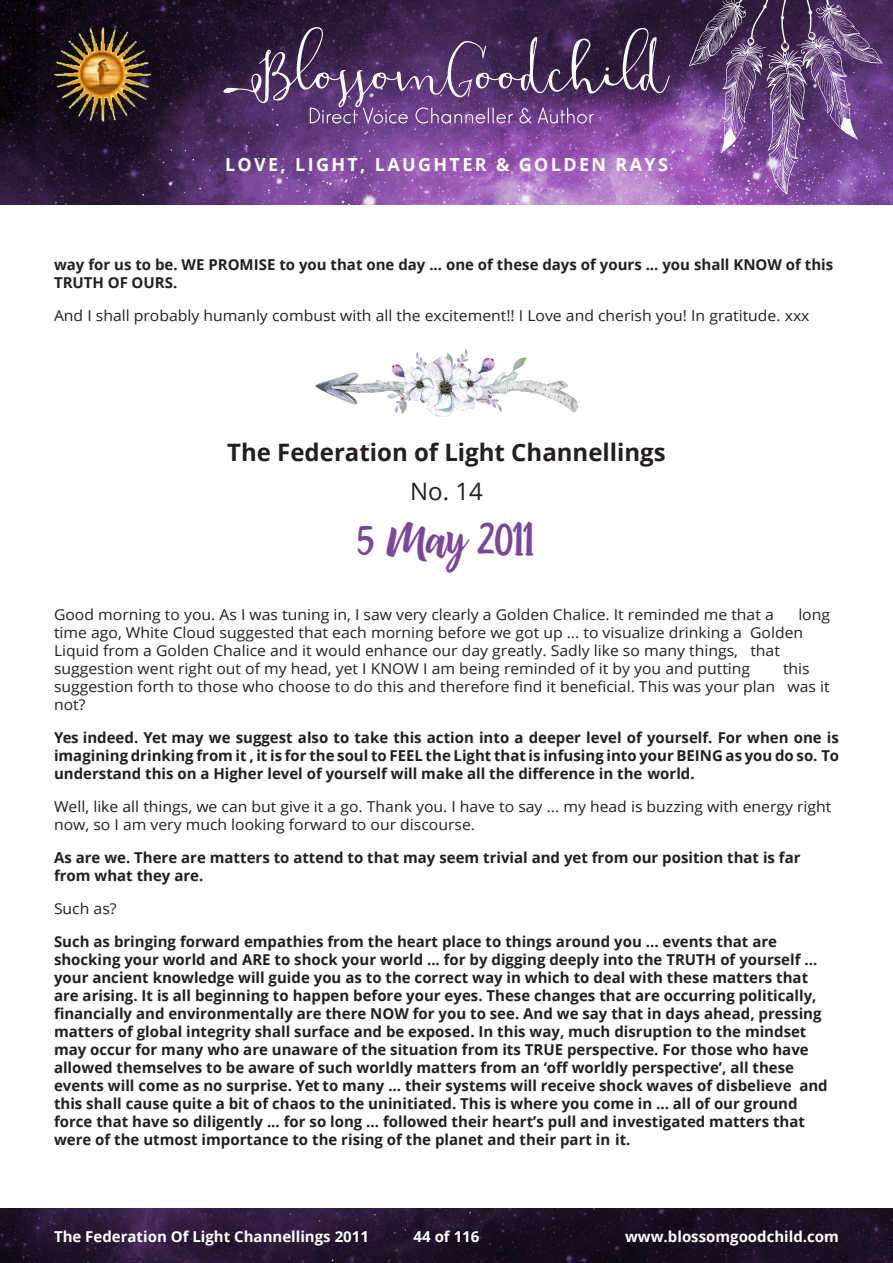
<style>
.page{position:relative;width:893px;height:1263px;background:#fff}
.page>*{position:absolute;margin:0;border:0;box-sizing:border-box;transform-origin:0 0}
.Headings{font:45px "bhatoshine";color:#7a4699}
.t1{font:700 24px "Open Sans";color:#231f20}
.t2{font:24px "Open Sans";color:#231f20}
.t3{font:700 18px "Open Sans";letter-spacing:.13em;color:#fff}
.Body_Text{font:700 15px/18px "Open Sans";color:#231f20}
.Body_Text-2{font:15px/18px "Open Sans";color:#231f20;scale:1.05 1}
.t4{font:700 15px "Open Sans";color:#fff}
</style>
<div class="page">
<img style="left:0;top:0;width:893px;height:205px">
<svg style="left:223px;top:27px;width:447px;height:97px;background:#5a3f6c"></svg>
<img style="left:54px;top:27px;width:97px;height:97px">
<svg style="left:689px;top:0;width:194px;height:195px;background:#74528a"></svg>
<img style="left:0;top:1209px;width:893px;height:54px">
<img style="left:316px;top:349px;width:261px;height:67px">
<p class="t3" style="left:225px;top:152px;width:444px">LOVE, LIGHT, LAUGHTER &amp; GOLDEN RAYS</p>
<p class="Body_Text" style="left:54px;top:255px;width:781px">way for us to be. WE PROMISE to you that one day ... one of these days of yours ... you shall KNOW of this<br>TRUTH OF OURS.</p>
<p class="Body_Text-2" style="left:54px;top:306px;width:721px">And I shall probably humanly combust with all the excitement!! I Love and cherish you! In gratitude. xxx</p>
<p class="t1" style="left:227px;top:436px;width:440px">The Federation of Light Channellings</p>
<p class="t2" style="left:410px;top:475px;width:74px">No. 14</p>
<p class="Headings" style="left:357px;top:505px;width:180px">5 May 2011</p>
<p class="Body_Text-2" style="left:54px;top:605px;width:687px">Good morning to you. As I was tuning in, I saw very clearly a Golden Chalice. It reminded me that a</p>
<p class="Body_Text-2" style="left:54px;top:605px;width:741px;text-indent:744px">long time ago, White Cloud suggested that each morning before we got up ... to visualize drinking a Golden Liquid from a Golden Chalice and it would enhance our day greatly. Sadly like so many things, that suggestion went right out of my head, yet I KNOW I am being reminded of it by you and putting</p>
<p class="Body_Text-2" style="left:54px;top:659px;width:740px;text-indent:729px">this suggestion forth to those who choose to do this and therefore find it beneficial. This was your plan was it not?</p>
<p class="Body_Text" style="left:54px;top:728px;width:786px;text-align:justify">Yes indeed. Yet may we suggest also to take this action into a deeper level of yourself. For when one is imagining drinking from it , it is for the soul to FEEL the Light that is infusing into your BEING as you do so. To understand this on a Higher level of yourself will make all the difference in the world.</p>
<p class="Body_Text-2" style="left:54px;top:797px;width:742px">Well, like all things, we can but give it a go. Thank you. I have to say ... my head is buzzing with energy right now, so I am very much looking forward to our discourse.</p>
<p class="Body_Text" style="left:54px;top:848px;width:748px">As are we. There are matters to attend to that may seem trivial and yet from our position that is far from what they are.</p>
<p class="Body_Text-2" style="left:54px;top:899px;width:61px">Such as?</p>
<p class="Body_Text" style="left:54px;top:932px;width:775px">Such as bringing forward empathies from the heart place to things around you ... events that are shocking your world and ARE to shock your world ... for by digging deeply into the TRUTH of yourself ... your ancient knowledge will guide you as to the correct way in which to deal with these matters that are arising. It is all beginning to happen before your eyes. These changes that are occurring politically, financially and environmentally are there NOW for you to see. And we say that in days ahead, pressing matters of global integrity shall surface and be exposed. In this way, much disruption to the mindset may occur for many who are unaware of the situation from its TRUE perspective. For those who have allowed themselves to be aware of such worldly matters from an ‘off worldly perspective’, all these events will come as no surprise. Yet to many ... their systems will receive shock waves of disbelieve and this shall cause quite a bit of chaos to the uninitiated. This is where you come in ... all of our ground force that have so diligently ... for so long ... followed their heart’s pull and investigated matters that were of the utmost importance to the rising of the planet and their part in it.</p>
<p class="t4" style="left:54px;top:1226px;width:316px">The Federation Of Light Channellings 2011</p>
<p class="t4" style="left:414px;top:1226px;width:67px">44 of 116</p>
<p class="t4" style="left:625px;top:1226px;width:215px">www.blossomgoodchild.com</p>
</div>
